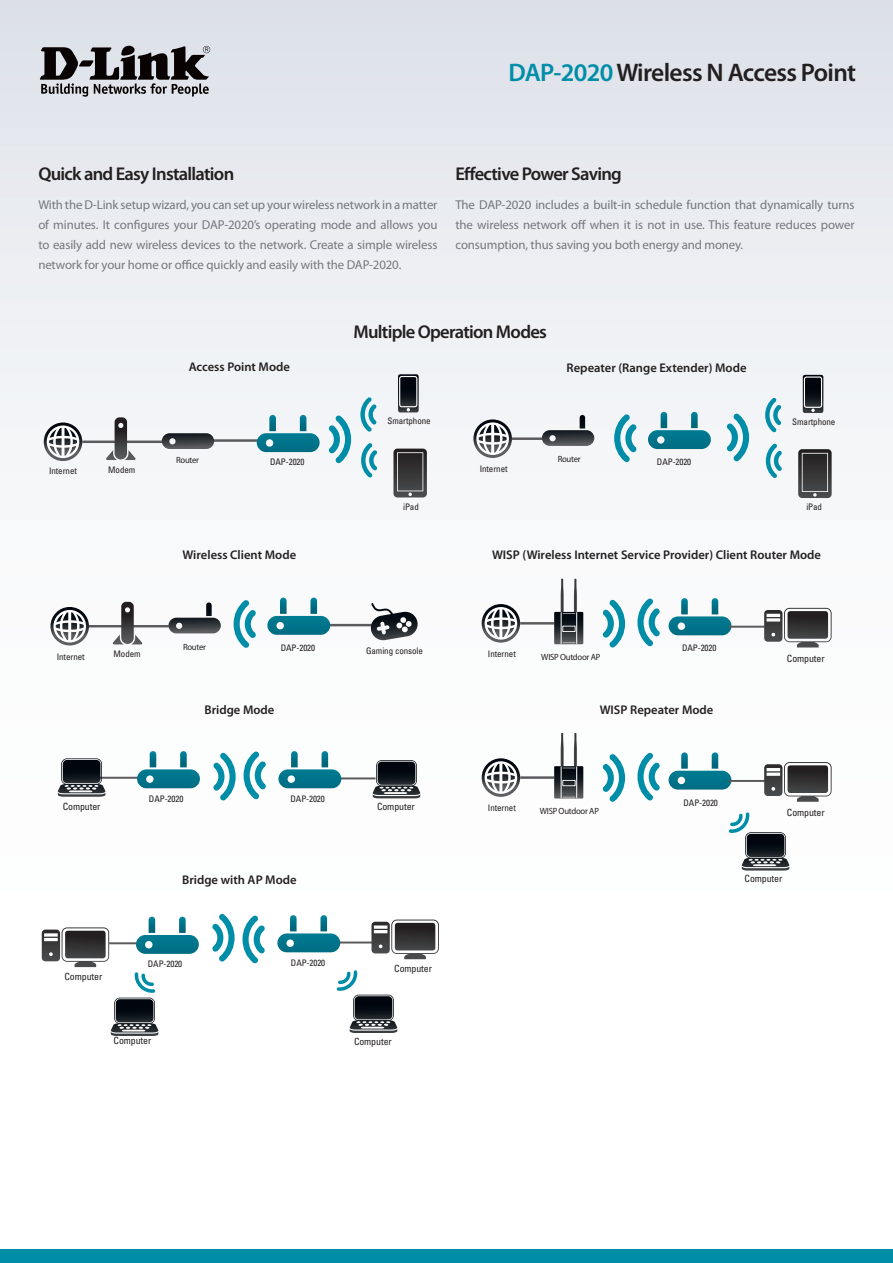
<style>
.page{position:relative;width:893px;height:1263px;background:#fff}
.page>*{position:absolute;margin:0;border:0;box-sizing:border-box;transform-origin:0 0}
.t1{font:600 25.5px "Myriad Pro";letter-spacing:-.025em;color:#231f20}
.t2{font:600 18.6px "Myriad Pro";letter-spacing:-.04em;color:#231f20}
.t3{font:12.9px/20px "Myriad Pro";letter-spacing:-.01em;color:#74787d;text-align:justify}
.t4{font:600 12.6px "Myriad Pro";color:#231f20}
.t5{font:condensed 9.9px "Univers";letter-spacing:-.01em;color:#231f20}
.t6{font:condensed 9px "Univers";letter-spacing:-.01em;color:#231f20}
.t7{font:9px "Myriad Pro";letter-spacing:-.03em;color:#231f20}
.s1{color:#008da8}
</style>
<div class="page">
<div style="left:0;top:0;width:893px;height:1084px;background:linear-gradient(to bottom,#e3e6ec,#fff)"></div>
<div style="left:0;top:1249px;width:893px;height:14px;background:#008da8"></div>
<svg style="left:40px;top:46px;width:170px;height:51px;background:#807f83"></svg>
<svg style="left:213px;top:753px;width:23px;height:48px"></svg>
<svg style="left:244px;top:751px;width:22px;height:48px"></svg>
<hr style="left:338px;top:777px;width:38px;height:2px;background:#5b5b5d">
<hr style="left:95px;top:777px;width:48px;height:2px;background:#5b5b5d">
<svg style="left:137px;top:751px;width:63px;height:37px"></svg>
<svg style="left:278px;top:751px;width:63px;height:37px"></svg>
<svg style="left:57px;top:758px;width:49px;height:39px"></svg>
<svg style="left:372px;top:760px;width:49px;height:38px"></svg>
<svg style="left:329px;top:415px;width:22px;height:48px"></svg>
<svg style="left:360px;top:397px;width:17px;height:35px"></svg>
<svg style="left:361px;top:443px;width:16px;height:34px"></svg>
<svg style="left:398px;top:374px;width:21px;height:38px"></svg>
<div style="left:399px;top:376px;width:18px;height:31px;border:1px solid #fff;border-radius:2px"></div>
<svg style="left:44px;top:422px;width:38px;height:39px"></svg>
<svg style="left:393px;top:449px;width:34px;height:48px;background:#484748"></svg>
<hr style="left:82px;top:440px;width:80px;height:3px;background:#5b5b5d">
<hr style="left:191px;top:439px;width:70px;height:3px;background:#5b5b5d">
<svg style="left:106px;top:417px;width:30px;height:43px"></svg>
<svg style="left:257px;top:415px;width:63px;height:37px"></svg>
<svg style="left:162px;top:433px;width:52px;height:16px"></svg>
<svg style="left:234px;top:600px;width:22px;height:48px"></svg>
<svg style="left:50px;top:607px;width:39px;height:38px"></svg>
<hr style="left:89px;top:625px;width:80px;height:2px;background:#5b5b5d">
<hr style="left:310px;top:624px;width:65px;height:2px;background:#5b5b5d">
<svg style="left:112px;top:602px;width:31px;height:42px"></svg>
<svg style="left:267px;top:598px;width:63px;height:37px"></svg>
<svg style="left:168px;top:602px;width:53px;height:31px"></svg>
<svg style="left:370px;top:603px;width:49px;height:38px"></svg>
<svg style="left:212px;top:914px;width:23px;height:48px"></svg>
<svg style="left:242px;top:916px;width:23px;height:48px"></svg>
<hr style="left:337px;top:941px;width:37px;height:2px;background:#5b5b5d">
<svg style="left:277px;top:915px;width:63px;height:37px"></svg>
<svg style="left:337px;top:970px;width:61px;height:63px"></svg>
<svg style="left:42px;top:917px;width:157px;height:119px"></svg>
<svg style="left:371px;top:919px;width:68px;height:40px"></svg>
<svg style="left:614px;top:414px;width:23px;height:48px"></svg>
<svg style="left:726px;top:414px;width:23px;height:48px"></svg>
<svg style="left:473px;top:419px;width:39px;height:39px"></svg>
<hr style="left:512px;top:437px;width:34px;height:3px;background:#5b5b5d">
<svg style="left:648px;top:412px;width:63px;height:37px"></svg>
<svg style="left:542px;top:415px;width:52px;height:31px"></svg>
<svg style="left:765px;top:398px;width:16px;height:34px"></svg>
<svg style="left:766px;top:443px;width:16px;height:35px"></svg>
<svg style="left:803px;top:375px;width:20px;height:38px"></svg>
<div style="left:804px;top:376px;width:18px;height:32px;border:1px solid #fff;border-radius:2px"></div>
<svg style="left:798px;top:449px;width:34px;height:49px;background:#484748"></svg>
<svg style="left:482px;top:604px;width:38px;height:39px"></svg>
<hr style="left:520px;top:622px;width:34px;height:2px;background:#5b5b5d">
<svg style="left:669px;top:598px;width:62px;height:37px"></svg>
<hr style="left:728px;top:626px;width:38px;height:2px;background:#5b5b5d">
<svg style="left:764px;top:608px;width:68px;height:39px"></svg>
<svg style="left:554px;top:579px;width:29px;height:65px"></svg>
<hr style="left:561px;top:612px;width:1px;height:32px;background:#fff">
<hr style="left:576px;top:612px;width:1px;height:32px;background:#fff">
<svg style="left:602px;top:600px;width:23px;height:48px"></svg>
<svg style="left:637px;top:599px;width:23px;height:48px"></svg>
<svg style="left:482px;top:758px;width:38px;height:39px"></svg>
<hr style="left:520px;top:776px;width:34px;height:3px;background:#5b5b5d">
<svg style="left:669px;top:752px;width:62px;height:38px"></svg>
<hr style="left:728px;top:780px;width:38px;height:2px;background:#5b5b5d">
<svg style="left:764px;top:762px;width:68px;height:40px"></svg>
<svg style="left:554px;top:733px;width:29px;height:65px"></svg>
<hr style="left:561px;top:766px;width:1px;height:32px;background:#fff">
<hr style="left:576px;top:766px;width:1px;height:32px;background:#fff">
<svg style="left:602px;top:754px;width:23px;height:48px"></svg>
<svg style="left:637px;top:753px;width:23px;height:48px"></svg>
<svg style="left:729px;top:812px;width:61px;height:58px"></svg>
<h1 class="t1" style="left:508px;top:56px;width:349px"><span class="s1">DAP-2020</span> Wireless N Access Point</h1>
<h2 class="t2" style="left:38px;top:162px;width:197px">Quick and Easy Installation</h2>
<p class="t3" style="left:38px;top:195px;width:401px">With the D-Link setup wizard, you can set up your wireless network in a matter of minutes. It configures your DAP-2020’s operating mode and allows you to easily add new wireless devices to the network. Create a simple wireless network for your home or office quickly and easily with the DAP-2020.</p>
<h2 class="t2" style="left:455px;top:162px;width:168px">Effective Power Saving</h2>
<p class="t3" style="left:455px;top:195px;width:401px">The DAP-2020 includes a built-in schedule function that dynamically turns the wireless network off when it is not in use. This feature reduces power consumption, thus saving you both energy and money.</p>
<p class="t6" style="left:49px;top:465px;width:29px">Internet</p>
<p class="t6" style="left:108px;top:464px;width:29px">Modem</p>
<p class="t6" style="left:57px;top:651px;width:29px">Internet</p>
<p class="t6" style="left:114px;top:648px;width:29px">Modem</p>
<p class="t4" style="left:189px;top:359px;width:103px">Access Point Mode</p>
<p class="t7" style="left:176px;top:455px;width:24px">Router</p>
<p class="t6" style="left:270px;top:456px;width:36px">DAP-2020</p>
<p class="t4" style="left:183px;top:547px;width:115px">Wireless Client Mode</p>
<p class="t7" style="left:183px;top:641px;width:24px">Router</p>
<p class="t6" style="left:281px;top:642px;width:36px">DAP-2020</p>
<p class="t4" style="left:204px;top:701px;width:72px">Bridge Mode</p>
<h2 class="t2" style="left:353px;top:320px;width:195px">Multiple Operation Modes</h2>
<p class="t4" style="left:567px;top:360px;width:181px">Repeater (Range Extender) Mode</p>
<p class="t6" style="left:387px;top:415px;width:45px">Smartphone</p>
<p class="t6" style="left:480px;top:463px;width:29px">Internet</p>
<p class="t7" style="left:558px;top:454px;width:24px">Router</p>
<p class="t6" style="left:657px;top:456px;width:36px">DAP-2020</p>
<p class="t6" style="left:792px;top:416px;width:45px">Smartphone</p>
<p class="t6" style="left:403px;top:501px;width:17px">iPad</p>
<p class="t6" style="left:366px;top:645px;width:58px">Gaming console</p>
<p class="t6" style="left:806px;top:501px;width:17px">iPad</p>
<p class="t4" style="left:492px;top:547px;width:331px">WISP (Wireless Internet Service Provider) Client Router Mode</p>
<p class="t6" style="left:488px;top:648px;width:29px">Internet</p>
<p class="t7" style="left:541px;top:651px;width:61px">WISP Outdoor AP</p>
<p class="t6" style="left:682px;top:642px;width:36px">DAP-2020</p>
<p class="t4" style="left:600px;top:701px;width:115px">WISP Repeater Mode</p>
<p class="t5" style="left:787px;top:652px;width:39px">Computer</p>
<p class="t6" style="left:149px;top:793px;width:36px">DAP-2020</p>
<p class="t6" style="left:290px;top:793px;width:36px">DAP-2020</p>
<p class="t5" style="left:63px;top:800px;width:39px">Computer</p>
<p class="t5" style="left:377px;top:800px;width:39px">Computer</p>
<p class="t4" style="left:182px;top:872px;width:116px">Bridge with AP Mode</p>
<p class="t5" style="left:65px;top:970px;width:39px">Computer</p>
<p class="t6" style="left:148px;top:958px;width:36px">DAP-2020</p>
<p class="t6" style="left:291px;top:957px;width:36px">DAP-2020</p>
<p class="t5" style="left:114px;top:1034px;width:39px">Computer</p>
<p class="t5" style="left:394px;top:962px;width:39px">Computer</p>
<p class="t5" style="left:354px;top:1035px;width:39px">Computer</p>
<p class="t6" style="left:488px;top:802px;width:29px">Internet</p>
<p class="t7" style="left:540px;top:805px;width:61px">WISP Outdoor AP</p>
<p class="t6" style="left:683px;top:797px;width:36px">DAP-2020</p>
<p class="t5" style="left:787px;top:806px;width:39px">Computer</p>
<p class="t5" style="left:745px;top:872px;width:39px">Computer</p>
</div>
